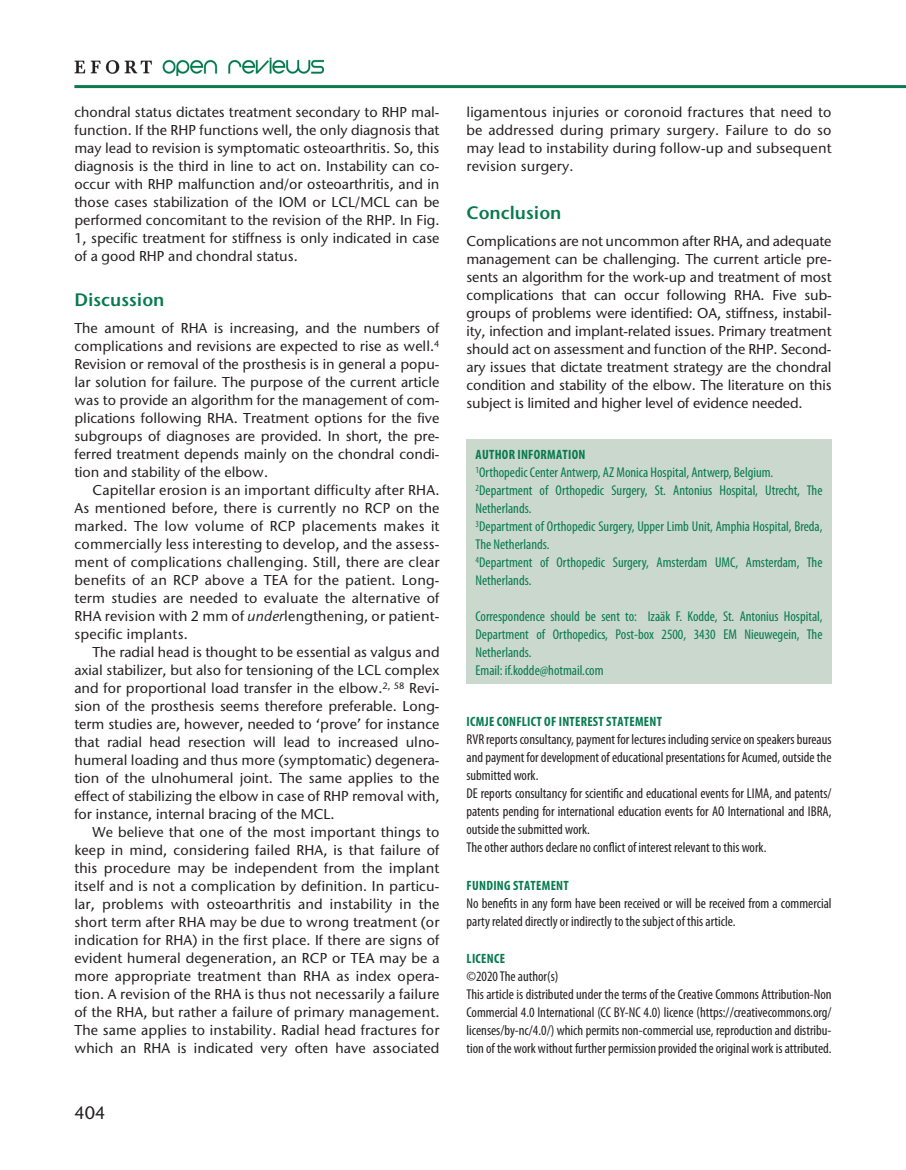
<style>
.page{position:relative;width:906px;height:1170px;background:#fff}
.page>*{position:absolute;margin:0;border:0;box-sizing:border-box;transform-origin:0 0}
.t1{font:600 18px "Stone Sans ITC Pro";color:#077a4e}
.t2{font:500 18px "Stone Sans ITC Pro";color:#231f20}
.t3{font:500 14.25px/18px "Stone Sans ITC Pro";color:#231f20;text-align:justify}
.t4{font:condensed 14.25px/18px "Myriad Pro";color:#231f20}
.t5{font:condensed 14.25px/18px "Myriad Pro";color:#077a4e}
.t6{font:700 condensed 13.5px "Myriad Pro";letter-spacing:.02em;color:#077a4e}
.s1{font-style:italic}
</style>
<div class="page">
<img style="left:74px;top:57px;width:250px;height:19px">
<hr style="left:74px;top:85px;width:832px;height:3px;background:#077a4e">
<div style="left:466px;top:440px;width:365px;height:244px;background:#cad8cd"></div>
<p class="t3" style="left:74px;top:103px;width:366px">chondral status dictates treatment secondary to RHP mal&shy;function. If the RHP functions well, the only diagnosis that may lead to revision is symptomatic osteoarthritis. So, this diagnosis is the third in line to act on. Instability can co&shy;occur with RHP malfunction and/or osteoarthritis, and in those cases stabilization of the IOM or LCL/MCL can be performed concomitant to the revision of the RHP. In Fig.<br>1, specific treatment for stiffness is only indicated in case of a good RHP and chondral status.</p>
<p class="t1" style="left:74px;top:288px;width:92px">Discussion</p>
<p class="t3" style="left:74px;top:319px;width:366px">The amount of RHA is increasing, and the numbers of complications and revisions are expected to rise as well.<sup>4<br></sup>Revision or removal of the prosthesis is in general a popu&shy;lar solution for failure. The purpose of the current article was to provide an algorithm for the management of com&shy;plications following RHA. Treatment options for the five subgroups of diagnoses are provided. In short, the pre&shy;ferred treatment depends mainly on the chondral condi&shy;tion and stability of the elbow.</p>
<p class="t3" style="left:74px;top:481px;width:366px;text-indent:18px">Capitellar erosion is an important difficulty after RHA.<br>As mentioned before, there is currently no RCP on the marked. The low volume of RCP placements makes it commercially less interesting to develop, and the assess&shy;ment of complications challenging. Still, there are clear benefits of an RCP above a TEA for the patient. Long&shy;term studies are needed to evaluate the alternative of RHA revision with 2 mm of <span class="s1">under</span>lengthening, or patient&shy;specific implants.</p>
<p class="t3" style="left:74px;top:643px;width:366px;text-indent:18px">The radial head is thought to be essential as valgus and axial stabilizer, but also for tensioning of the LCL complex and for proportional load transfer in the elbow.<sup>2,</sup> <sup>58</sup> Revi&shy;sion of the prosthesis seems therefore preferable. Long&shy;term studies are, however, needed to ‘prove’ for instance that radial head resection will lead to increased ulno&shy;humeral loading and thus more (symptomatic) degenera&shy;tion of the ulnohumeral joint. The same applies to the effect of stabilizing the elbow in case of RHP removal with, for instance, internal bracing of the MCL.</p>
<p class="t3" style="left:74px;top:823px;width:366px;text-indent:18px">We believe that one of the most important things to keep in mind, considering failed RHA, is that failure of this procedure may be independent from the implant itself and is not a complication by definition. In particu&shy;lar, problems with osteoarthritis and instability in the short term after RHA may be due to wrong treatment (or indication for RHA) in the first place. If there are signs of evident humeral degeneration, an RCP or TEA may be a more appropriate treatment than RHA as index opera&shy;tion. A revision of the RHA is thus not necessarily a failure of the RHA, but rather a failure of primary management.<br>The same applies to instability. Radial head fractures for which an RHA is indicated very often have associated</p>
<p class="t2" style="left:74px;top:1101px;width:32px">404</p>
<p class="t3" style="left:466px;top:103px;width:366px">ligamentous injuries or coronoid fractures that need to be addressed during primary surgery. Failure to do so may lead to instability during follow-up and subsequent revision surgery.</p>
<p class="t1" style="left:466px;top:201px;width:97px">Conclusion</p>
<p class="t3" style="left:466px;top:232px;width:366px">Complications are not uncommon after RHA, and adequate management can be challenging. The current article pre&shy;sents an algorithm for the work-up and treatment of most complications that can occur following RHA. Five sub&shy;groups of problems were identified: OA, stiffness, instabil&shy;ity, infection and implant-related issues. Primary treatment should act on assessment and function of the RHP. Second&shy;ary issues that dictate treatment strategy are the chondral condition and stability of the elbow. The literature on this subject is limited and higher level of evidence needed.</p>
<p class="t6" style="left:475px;top:446px;width:111px">AUTHOR INFORMATION</p>
<p class="t5" style="left:475px;top:463px;width:348px"><sup>1</sup>Orthopedic Center Antwerp, AZ Monica Hospital, Antwerp, Belgium.<br><sup>2</sup>Department of Orthopedic Surgery, St. Antonius Hospital, Utrecht, The Netherlands.<br><sup>3</sup>Department of Orthopedic Surgery, Upper Limb Unit, Amphia Hospital, Breda, The Netherlands.<br><sup>4</sup>Department of Orthopedic Surgery, Amsterdam UMC, Amsterdam, The Netherlands.</p>
<p class="t5" style="left:475px;top:607px;width:348px">Correspondence should be sent to: Izaäk F. Kodde, St. Antonius Hospital, Department of Orthopedics, Post-box 2500, 3430 EM Nieuwegein, The Netherlands.<br>Email: if.kodde@hotmail.com</p>
<p class="t6" style="left:466px;top:713px;width:197px">ICMJE CONFLICT OF INTEREST STATEMENT</p>
<p class="t4" style="left:466px;top:730px;width:366px">RVR reports consultancy, payment for lectures including service on speakers bureaus and payment for development of educational presentations for Acumed, outside the submitted work.<br>DE reports consultancy for scientific and educational events for LIMA, and patents/ patents pending for international education events for AO International and IBRA, outside the submitted work.<br>The other authors declare no conflict of interest relevant to this work.</p>
<p class="t6" style="left:466px;top:876px;width:104px">FUNDING STATEMENT</p>
<p class="t4" style="left:466px;top:893px;width:366px">No benefits in any form have been received or will be received from a commercial party related directly or indirectly to the subject of this article.</p>
<p class="t6" style="left:466px;top:950px;width:34px">LICENCE</p>
<p class="t4" style="left:466px;top:967px;width:366px">©2020 The author(s)<br>This article is distributed under the terms of the Creative Commons Attribution-Non Commercial 4.0 International (CC BY-NC 4.0) licence (https://creativecommons.org/ licenses/by-nc/4.0/) which permits non-commercial use, reproduction and distribu&shy;tion of the work without further permission provided the original work is attributed.</p>
</div>
